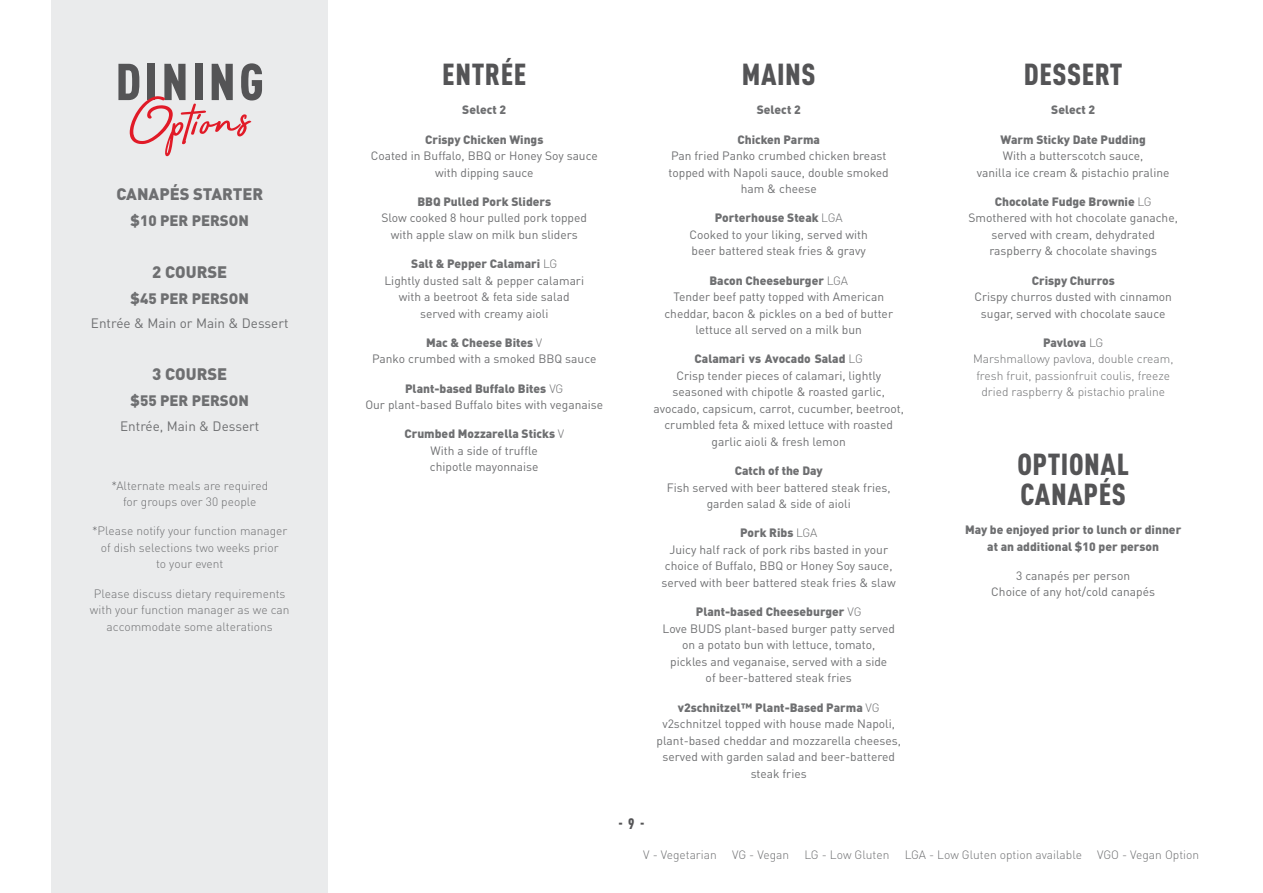
<style>
.page{position:relative;width:1263px;height:893px;background:#fff}
.page>*{position:absolute;margin:0;border:0;box-sizing:border-box;transform-origin:0 0}
.t1{font:60px "Bahagia";color:#e11a27}
.t2{font:900 condensed 51px "DIN Pro";letter-spacing:.075em;color:#545456}
.t3{font:900 condensed 30px/30px "DIN Pro";letter-spacing:.02em;color:#545456}
.t4{font:900 16.5px "DIN Pro";color:#6e6f71}
.t5{font:900 15px "DIN Pro";color:#6e6f71}
.t6{font:900 condensed 15px "DIN Pro";color:#545456}
.t7{font:13.5px "DIN Pro";color:#6e6f71}
.t8{font:12px/16.5px "DIN Pro";color:#6e6f71;text-align:center}
.t9{font:300 12px/16.5px "DIN Pro";color:#6e6f71;text-align:center}
.t10{font:900 12px/16.5px "DIN Pro";color:#6e6f71;text-align:center}
.s1{font-weight:900}
.s2{font-weight:300}
</style>
<div class="page">
<div style="left:52px;top:0;width:276px;height:893px;background:#eaebec"></div>
<h2 class="t2" style="left:116px;top:42px;width:150px">DINING</h2>
<h1 class="t1" style="left:123px;top:84px;width:124px;rotate:-5deg">Options</h1>
<h3 class="t4" style="left:116px;top:180px;width:148px">CANAPÉS STARTER</h3>
<p class="t5" style="left:131px;top:208px;width:120px">$10 PER PERSON</p>
<h3 class="t4" style="left:152px;top:258px;width:76px">2 COURSE</h3>
<p class="t5" style="left:131px;top:286px;width:120px">$45 PER PERSON</p>
<p class="t7" style="left:91px;top:314px;width:199px">Entrée &amp; Main or Main &amp; Dessert</p>
<h3 class="t4" style="left:152px;top:360px;width:76px">3 COURSE</h3>
<p class="t5" style="left:131px;top:388px;width:120px">$55 PER PERSON</p>
<p class="t7" style="left:120px;top:416px;width:141px">Entrée, Main &amp; Dessert</p>
<p class="t9" style="left:111px;top:476px;width:158px">*Alternate meals are required for groups over 30 people</p>
<p class="t9" style="left:92px;top:522px;width:197px">*Please notify your function manager of dish selections two weeks prior<br>to your event</p>
<p class="t9" style="left:90px;top:584px;width:201px">Please discuss dietary requirements with your function manager as we can accommodate some alterations</p>
<h3 class="t3" style="left:442px;top:57px;width:85px">ENTRÉE</h3>
<p class="t10" style="left:462px;top:100px;width:45px">Select 2</p>
<p class="t10" style="left:425px;top:129px;width:120px">Crispy Chicken Wings</p>
<p class="t8" style="left:371px;top:147px;width:229px">Coated in Buffalo, BBQ or Honey Soy sauce with dipping sauce</p>
<p class="t10" style="left:417px;top:192px;width:135px">BBQ Pulled Pork Sliders</p>
<p class="t8" style="left:381px;top:209px;width:207px">Slow cooked 8 hour pulled pork topped with apple slaw on milk bun sliders</p>
<p class="t8" style="left:384px;top:255px;width:201px"><span class="s1">Salt &amp; Pepper Calamari</span> <span class="s2">LG<br></span>Lightly dusted salt &amp; pepper calamari with a beetroot &amp; feta side salad served with creamy aioli</p>
<p class="t8" style="left:372px;top:334px;width:226px"><span class="s1">Mac &amp; Cheese Bites</span> <span class="s2">V<br></span>Panko crumbed with a smoked BBQ sauce</p>
<p class="t8" style="left:365px;top:380px;width:239px"><span class="s1">Plant-based Buffalo Bites</span> <span class="s2">VG<br></span>Our plant-based Buffalo bites with veganaise</p>
<p class="t8" style="left:404px;top:425px;width:161px"><span class="s1">Crumbed Mozzarella Sticks</span> <span class="s2">V<br></span>With a side of truffle<br>chipotle mayonnaise</p>
<h3 class="t3" style="left:742px;top:57px;width:75px">MAINS</h3>
<p class="t10" style="left:757px;top:100px;width:45px">Select 2</p>
<p class="t10" style="left:737px;top:129px;width:84px">Chicken Parma</p>
<p class="t8" style="left:669px;top:147px;width:222px">Pan fried Panko crumbed chicken breast topped with Napoli sauce, double smoked ham &amp; cheese</p>
<p class="t8" style="left:689px;top:209px;width:180px"><span class="s1">Porterhouse Steak</span> <span class="s2">LGA<br></span>Cooked to your liking, served with beer battered steak fries &amp; gravy</p>
<p class="t8" style="left:664px;top:272px;width:230px"><span class="s1">Bacon Cheeseburger</span> <span class="s2">LGA<br></span>Tender beef patty topped with American cheddar, bacon &amp; pickles on a bed of butter lettuce all served on a milk bun</p>
<p class="t8" style="left:653px;top:350px;width:252px"><span class="s1">Calamari vs Avocado Salad</span> <span class="s2">LG<br></span>Crisp tender pieces of calamari, lightly seasoned with chipotle &amp; roasted garlic, avocado, capsicum, carrot, cucumber, beetroot, crumbled feta &amp; mixed lettuce with roasted garlic aioli &amp; fresh lemon</p>
<p class="t10" style="left:735px;top:461px;width:89px">Catch of the Day</p>
<p class="t8" style="left:667px;top:479px;width:225px">Fish served with beer battered steak fries, garden salad &amp; side of aioli</p>
<p class="t8" style="left:662px;top:524px;width:236px"><span class="s1">Pork Ribs</span> <span class="s2">LGA<br></span>Juicy half rack of pork ribs basted in your choice of Buffalo, BBQ or Honey Soy sauce, served with beer battered steak fries &amp; slaw</p>
<p class="t8" style="left:662px;top:603px;width:234px"><span class="s1">Plant-based Cheeseburger</span> <span class="s2">VG<br></span>Love BUDS plant-based burger patty served on a potato bun with lettuce, tomato, pickles and veganaise, served with a side<br>of beer-battered steak fries</p>
<p class="t8" style="left:656px;top:698px;width:246px"><span class="s1">v2schnitzel™ Plant-Based Parma</span> <span class="s2">VG </span>v2schnitzel topped with house made Napoli, plant-based cheddar and mozzarella cheeses, served with garden salad and beer-battered steak fries</p>
<p class="t6" style="left:618px;top:812px;width:28px">- 9 -</p>
<h3 class="t3" style="left:1024px;top:57px;width:100px">DESSERT</h3>
<p class="t10" style="left:1051px;top:100px;width:45px">Select 2</p>
<p class="t10" style="left:1000px;top:129px;width:147px">Warm Sticky Date Pudding</p>
<p class="t8" style="left:977px;top:147px;width:194px">With a butterscotch sauce,<br>vanilla ice cream &amp; pistachio praline</p>
<p class="t8" style="left:968px;top:193px;width:211px"><span class="s1">Chocolate Fudge Brownie</span> <span class="s2">LG<br></span>Smothered with hot chocolate ganache, served with cream, dehydrated raspberry &amp; chocolate shavings</p>
<p class="t10" style="left:1032px;top:271px;width:85px">Crispy Churros</p>
<p class="t8" style="left:974px;top:288px;width:199px">Crispy churros dusted with cinnamon sugar, served with chocolate sauce</p>
<p class="t9" style="left:973px;top:333px;width:202px"><span class="s1">Pavlova</span> LG<br>Marshmallowy pavlova, double cream, fresh fruit, passionfruit coulis, freeze dried raspberry &amp; pistachio praline</p>
<h3 class="t3" style="left:1017px;top:446px;width:113px">OPTIONAL<br>CANAPÉS</h3>
<p class="t10" style="left:965px;top:520px;width:218px">May be enjoyed prior to lunch or dinner at an additional $10 per person</p>
<p class="t8" style="left:991px;top:567px;width:165px">3 canapés per person<br>Choice of any hot/cold canapés</p>
<p class="t9" style="left:643px;top:845px;width:75px">V - Vegetarian</p>
<p class="t9" style="left:732px;top:845px;width:59px">VG - Vegan</p>
<p class="t9" style="left:804px;top:845px;width:86px">LG - Low Gluten</p>
<p class="t9" style="left:905px;top:845px;width:179px">LGA - Low Gluten option available</p>
<p class="t9" style="left:1097px;top:845px;width:103px">VGO - Vegan Option</p>
</div>
